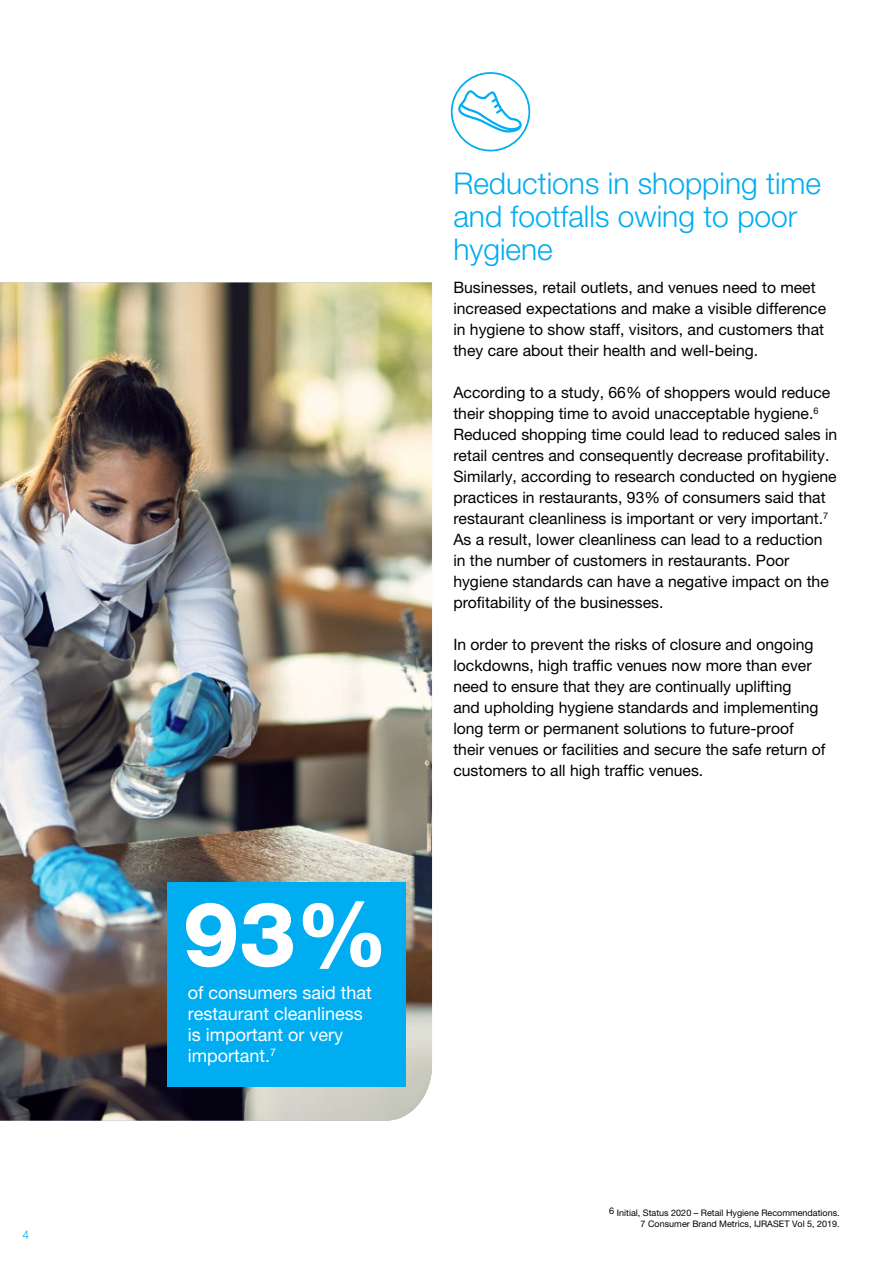
<style>
.page{position:relative;width:893px;height:1263px;background:#fff}
.page>*{position:absolute;margin:0;border:0;box-sizing:border-box;transform-origin:0 0}
.t1{font:800 90px "Helvetica Neue LT Pro";color:#fff}
.t2{font:300 30px/33px "Helvetica Neue LT Pro";color:#00adf0}
.t3{font:18px/21px "Helvetica Neue LT Pro";color:#fff}
.t4{font:15.75px/21px "Helvetica Neue LT Pro";color:#000}
.t5{font:300 12px "Helvetica Neue LT Pro";color:#00adf0}
.t6{font:9px/10.5px "Helvetica Neue LT Pro";color:#000;text-align:right}
</style>
<div class="page">
<img style="left:0;top:282px;width:432px;height:838px">
<svg style="left:451px;top:72px;width:79px;height:79px"></svg>
<div style="left:167px;top:882px;width:238px;height:205px;background:#00adf0"></div>
<p class="t5" style="left:23px;top:1227px;width:8px">4</p>
<h1 class="t1" style="left:183px;top:881px;width:207px">93%</h1>
<p class="t3" style="left:188px;top:982px;width:186px">of consumers said that restaurant cleanliness is important or very important.<sup>7</sup></p>
<h2 class="t2" style="left:453px;top:166px;width:369px">Reductions in shopping time and footfalls owing to poor hygiene</h2>
<p class="t4" style="left:453px;top:277px;width:374px">Businesses, retail outlets, and venues need to meet increased expectations and make a visible difference in hygiene to show staff, visitors, and customers that they care about their health and well-being.</p>
<p class="t4" style="left:453px;top:382px;width:385px">According to a study, 66% of shoppers would reduce their shopping time to avoid unacceptable hygiene.<sup>6<br></sup>Reduced shopping time could lead to reduced sales in retail centres and consequently decrease profitability.<br>Similarly, according to research conducted on hygiene practices in restaurants, 93% of consumers said that restaurant cleanliness is important or very important.<sup>7<br></sup>As a result, lower cleanliness can lead to a reduction in the number of customers in restaurants. Poor hygiene standards can have a negative impact on the profitability of the businesses.</p>
<p class="t4" style="left:453px;top:634px;width:374px">In order to prevent the risks of closure and ongoing lockdowns, high traffic venues now more than ever need to ensure that they are continually uplifting<br>and upholding hygiene standards and implementing long term or permanent solutions to future-proof their venues or facilities and secure the safe return of customers to all high traffic venues.</p>
<p class="t6" style="left:609px;top:1208px;width:232px"><sup>6</sup> Initial, Status 2020 – Retail Hygiene Recommendations.<br>7 Consumer Brand Metrics, IJRASET Vol 5, 2019.</p>
</div>
